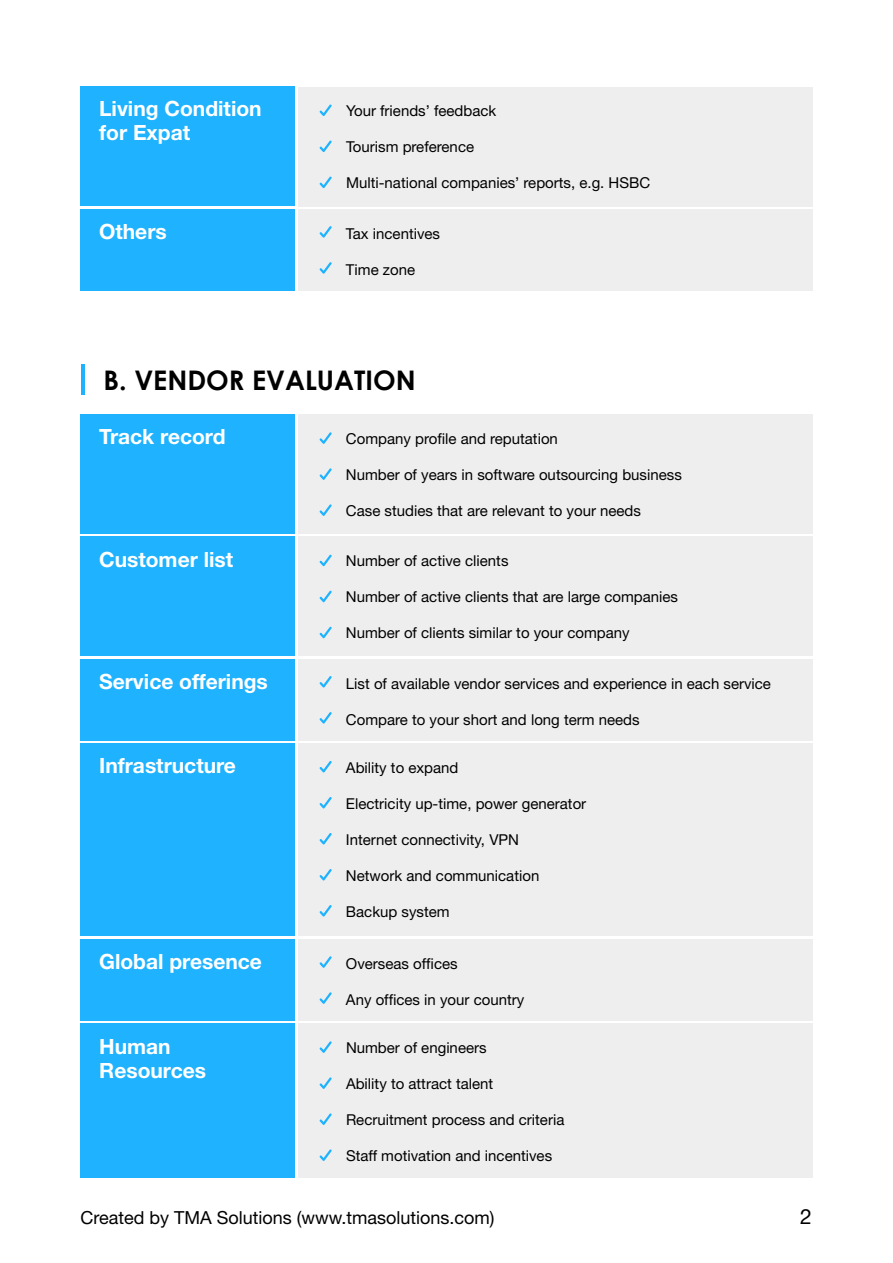
<style>
.page{position:relative;width:893px;height:1263px;background:#fff}
.page>*{position:absolute;margin:0;border:0;box-sizing:border-box;transform-origin:0 0}
.t1{font:700 27px "Century Gothic";color:#000}
.t2{font:700 21px/24px "Helvetica Neue";color:#fff}
.t3{font:21px "Helvetica Neue";color:#000}
.t4{font:18px "Helvetica Neue";color:#000}
.t5{font:15px "Helvetica Neue";color:#000}
</style>
<div class="page">
<div style="left:298px;top:87px;width:514px;height:119px;background:#eee"></div>
<div style="left:298px;top:414px;width:514px;height:120px;background:#eee"></div>
<div style="left:298px;top:537px;width:514px;height:119px;background:#eee"></div>
<div style="left:298px;top:743px;width:514px;height:193px;background:#eee"></div>
<div style="left:298px;top:1023px;width:514px;height:155px;background:#eee"></div>
<div style="left:298px;top:209px;width:514px;height:82px;background:#eee"></div>
<div style="left:298px;top:659px;width:514px;height:81px;background:#eee"></div>
<div style="left:298px;top:939px;width:514px;height:82px;background:#eee"></div>
<div style="left:80px;top:209px;width:215px;height:82px;background:#1eb2ff"></div>
<div style="left:80px;top:414px;width:215px;height:120px;background:#1eb2ff"></div>
<div style="left:80px;top:86px;width:215px;height:120px;background:#1eb2ff"></div>
<div style="left:80px;top:659px;width:215px;height:81px;background:#1eb2ff"></div>
<hr style="left:82px;top:364px;width:3px;height:30px;background:#1eb2ff">
<div style="left:80px;top:939px;width:215px;height:82px;background:#1eb2ff"></div>
<div style="left:80px;top:1023px;width:215px;height:155px;background:#1eb2ff"></div>
<div style="left:80px;top:537px;width:215px;height:119px;background:#1eb2ff"></div>
<div style="left:80px;top:743px;width:215px;height:193px;background:#1eb2ff"></div>
<svg style="left:319px;top:262px;width:13px;height:12px"></svg>
<svg style="left:319px;top:226px;width:13px;height:12px"></svg>
<svg style="left:319px;top:432px;width:13px;height:12px"></svg>
<svg style="left:319px;top:504px;width:13px;height:12px"></svg>
<svg style="left:319px;top:468px;width:13px;height:12px"></svg>
<svg style="left:319px;top:104px;width:13px;height:12px"></svg>
<svg style="left:319px;top:176px;width:13px;height:12px"></svg>
<svg style="left:319px;top:140px;width:13px;height:12px"></svg>
<svg style="left:319px;top:554px;width:13px;height:12px"></svg>
<svg style="left:319px;top:627px;width:13px;height:11px"></svg>
<svg style="left:319px;top:591px;width:13px;height:11px"></svg>
<svg style="left:319px;top:712px;width:13px;height:11px"></svg>
<svg style="left:319px;top:676px;width:13px;height:11px"></svg>
<svg style="left:319px;top:992px;width:13px;height:12px"></svg>
<svg style="left:319px;top:956px;width:13px;height:12px"></svg>
<svg style="left:319px;top:761px;width:13px;height:11px"></svg>
<svg style="left:319px;top:833px;width:13px;height:11px"></svg>
<svg style="left:319px;top:797px;width:13px;height:11px"></svg>
<svg style="left:319px;top:869px;width:13px;height:11px"></svg>
<svg style="left:319px;top:1041px;width:13px;height:12px"></svg>
<svg style="left:319px;top:1113px;width:13px;height:12px"></svg>
<svg style="left:319px;top:1077px;width:13px;height:12px"></svg>
<svg style="left:319px;top:1149px;width:13px;height:12px"></svg>
<svg style="left:319px;top:905px;width:13px;height:11px"></svg>
<h2 class="t2" style="left:99px;top:97px;width:164px">Living Condition for Expat</h2>
<h2 class="t2" style="left:99px;top:220px;width:69px">Others</h2>
<p class="t5" style="left:346px;top:100px;width:152px">Your friends’ feedback</p>
<p class="t5" style="left:346px;top:136px;width:130px">Tourism preference</p>
<p class="t5" style="left:346px;top:172px;width:306px">Multi-national companies’ reports, e.g. HSBC</p>
<p class="t5" style="left:346px;top:222px;width:96px">Tax incentives</p>
<p class="t5" style="left:346px;top:258px;width:71px">Time zone</p>
<h1 class="t1" style="left:104px;top:359px;width:314px">B. VENDOR EVALUATION</h1>
<h2 class="t2" style="left:99px;top:425px;width:128px">Track record</h2>
<p class="t5" style="left:346px;top:428px;width:214px">Company profile and reputation</p>
<p class="t5" style="left:346px;top:464px;width:337px">Number of years in software outsourcing business</p>
<p class="t5" style="left:346px;top:500px;width:297px">Case studies that are relevant to your needs</p>
<h2 class="t2" style="left:99px;top:548px;width:136px">Customer list</h2>
<p class="t5" style="left:346px;top:550px;width:164px">Number of active clients</p>
<p class="t5" style="left:346px;top:586px;width:334px">Number of active clients that are large companies</p>
<p class="t5" style="left:346px;top:622px;width:285px">Number of clients similar to your company</p>
<h2 class="t2" style="left:99px;top:670px;width:170px">Service offerings</h2>
<p class="t5" style="left:346px;top:672px;width:427px">List of available vendor services and experience in each service</p>
<p class="t5" style="left:346px;top:708px;width:295px">Compare to your short and long term needs</p>
<h2 class="t2" style="left:99px;top:754px;width:138px">Infrastructure</h2>
<p class="t5" style="left:346px;top:757px;width:114px">Ability to expand</p>
<p class="t5" style="left:346px;top:793px;width:242px">Electricity up-time, power generator</p>
<p class="t5" style="left:346px;top:829px;width:175px">Internet connectivity, VPN</p>
<p class="t5" style="left:346px;top:865px;width:195px">Network and communication</p>
<p class="t5" style="left:346px;top:901px;width:105px">Backup system</p>
<h2 class="t2" style="left:99px;top:950px;width:164px">Global presence</h2>
<p class="t5" style="left:346px;top:952px;width:113px">Overseas offices</p>
<p class="t5" style="left:346px;top:988px;width:180px">Any offices in your country</p>
<h2 class="t2" style="left:99px;top:1035px;width:108px">Human<br>Resources</h2>
<p class="t5" style="left:346px;top:1037px;width:142px">Number of engineers</p>
<p class="t5" style="left:346px;top:1073px;width:149px">Ability to attract talent</p>
<p class="t5" style="left:346px;top:1109px;width:220px">Recruitment process and criteria</p>
<p class="t5" style="left:346px;top:1145px;width:208px">Staff motivation and incentives</p>
<p class="t4" style="left:80px;top:1205px;width:416px">Created by TMA Solutions (www.tmasolutions.com)</p>
<h2 class="t3" style="left:800px;top:1201px;width:13px">2</h2>
</div>
